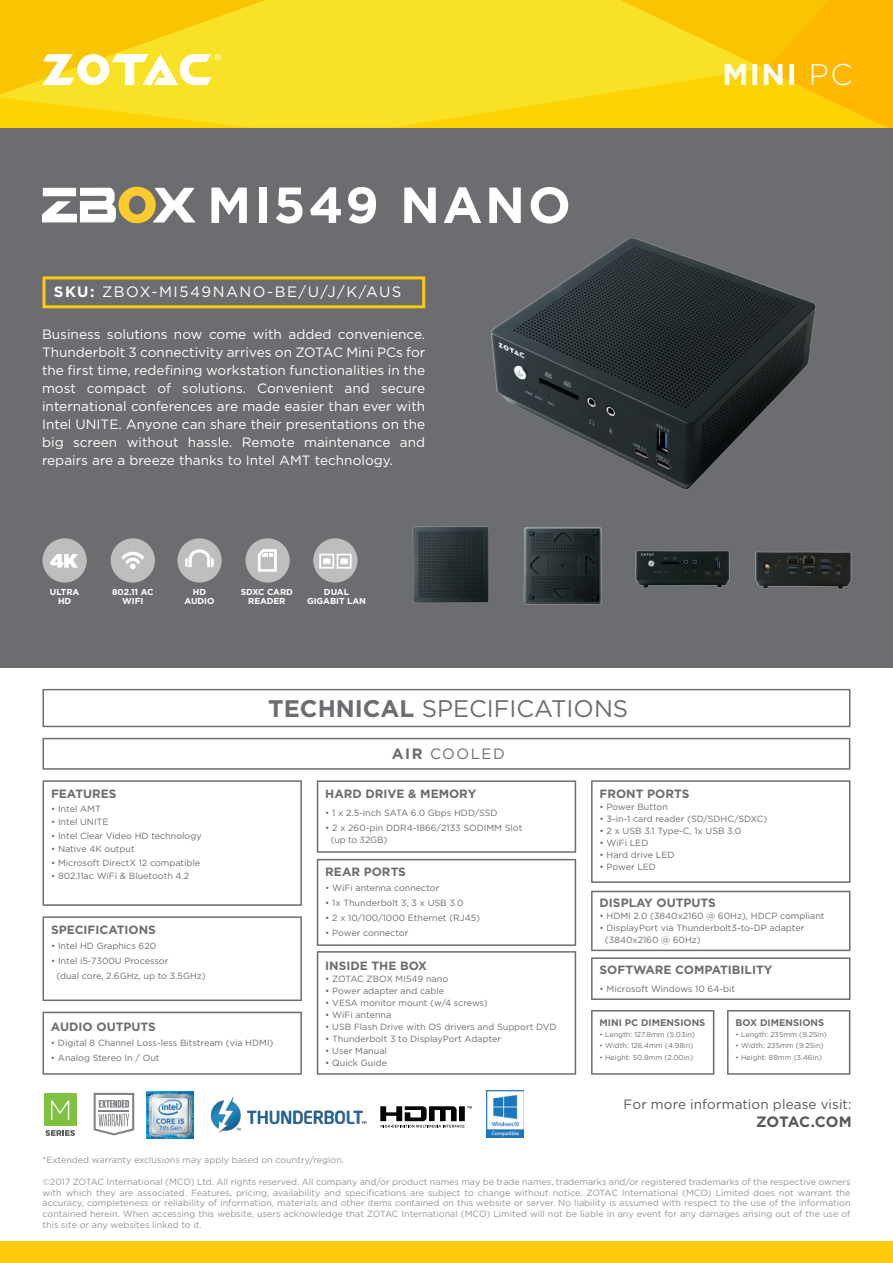
<style>
.page{position:relative;width:893px;height:1263px;background:#fff}
.page>*{position:absolute;margin:0;border:0;box-sizing:border-box;transform-origin:0 0}
.t1{font:700 50.55px "Gotham";letter-spacing:.05em;color:#fff}
.t2{font:700 30px "Gotham";color:#fff}
.t3{font:24px "Gotham";color:#6c6d70}
.t4{font:15px "Gotham";letter-spacing:.1em;color:#fff}
.t5{font:700 15px "Gotham";letter-spacing:-.01em;color:#57585a}
.t6{font:15px "Gotham";letter-spacing:.1em;color:#6c6d70}
.t7{font:13.5px/18px "Gotham";color:#fff;text-align:justify}
.t8{font:13.5px "Gotham";letter-spacing:.01em;color:#57585a}
.t9{font:700 12px "Gotham";color:#6c6d70}
.t10{font:700 9.6px "Gotham";color:#6c6d70}
.t11{font:9px/12px "Gotham";color:#6c6d70}
.t12{font:9px/10.8px "Gotham";color:#939598;text-align:justify}
.t13{font:700 8.7px/8.7px "Gotham";letter-spacing:-.01em;color:#fff;text-align:center}
.t14{font:7.2px "Gotham";color:#6c6d70}
.s1{font-weight:700}
.s2{font-weight:300}
</style>
<div class="page">
<div style="left:0;top:128px;width:893px;height:540px;background:#6c6d70"></div>
<svg style="left:0;top:0;width:893px;height:128px;background:#fad616"></svg>
<div style="left:0;top:1242px;width:893px;height:21px;background:#feca0a"></div>
<svg style="left:43px;top:54px;width:178px;height:31px"></svg>
<svg style="left:43px;top:689px;width:807px;height:38px"></svg>
<svg style="left:727px;top:1010px;width:123px;height:65px"></svg>
<svg style="left:591px;top:1010px;width:123px;height:65px"></svg>
<svg style="left:591px;top:780px;width:259px;height:103px"></svg>
<svg style="left:591px;top:957px;width:259px;height:43px"></svg>
<svg style="left:591px;top:891px;width:259px;height:60px"></svg>
<svg style="left:317px;top:859px;width:259px;height:216px"></svg>
<svg style="left:317px;top:780px;width:259px;height:73px"></svg>
<svg style="left:43px;top:1012px;width:259px;height:63px"></svg>
<svg style="left:43px;top:916px;width:259px;height:85px"></svg>
<svg style="left:43px;top:780px;width:259px;height:126px"></svg>
<svg style="left:43px;top:738px;width:807px;height:32px"></svg>
<img style="left:387px;top:238px;width:429px;height:251px">
<img style="left:639px;top:550px;width:88px;height:38px">
<img style="left:727px;top:551px;width:125px;height:38px">
<img style="left:412px;top:526px;width:69px;height:78px">
<img style="left:481px;top:526px;width:158px;height:79px">
<div style="left:313px;top:538px;width:44px;height:45px;background:#bfbebe;border-radius:50%"></div>
<svg style="left:319px;top:554px;width:33px;height:15px"></svg>
<div style="left:245px;top:538px;width:45px;height:45px;background:#bfbebe;border-radius:50%"></div>
<svg style="left:258px;top:549px;width:19px;height:23px"></svg>
<div style="left:177px;top:538px;width:45px;height:45px;background:#bfbebe;border-radius:50%"></div>
<svg style="left:185px;top:549px;width:29px;height:18px"></svg>
<div style="left:111px;top:538px;width:44px;height:45px;background:#bfbebe;border-radius:50%"></div>
<svg style="left:121px;top:552px;width:23px;height:17px"></svg>
<div style="left:43px;top:538px;width:44px;height:45px;background:#bfbebe;border-radius:50%"></div>
<svg style="left:50px;top:554px;width:28px;height:14px"></svg>
<svg style="left:94px;top:1093px;width:40px;height:42px"></svg>
<hr style="left:99px;top:1110px;width:30px;height:1px;background:#808285">
<div style="left:44px;top:1093px;width:33px;height:33px;background:#7fc241"></div>
<svg style="left:51px;top:1100px;width:18px;height:20px"></svg>
<svg style="left:45px;top:1130px;width:30px;height:6px"></svg>
<img style="left:147px;top:1091px;width:47px;height:47px">
<img style="left:486px;top:1090px;width:38px;height:47px">
<svg style="left:43px;top:276px;width:382px;height:32px"></svg>
<svg style="left:42px;top:187px;width:154px;height:36px"></svg>
<img style="left:210px;top:1096px;width:157px;height:37px">
<svg style="left:380px;top:1106px;width:92px;height:21px"></svg>
<h1 class="t1" style="left:207px;top:172px;width:365px">MI549 NANO</h1>
<h3 class="t4" style="left:54px;top:283px;width:349px"><span class="s1">SKU:</span> ZBOX-MI549NANO-BE/U/J/K/AUS</h3>
<p class="t7" style="left:42px;top:325px;width:385px">Business solutions now come with added convenience.<br>Thunderbolt 3 connectivity arrives on ZOTAC Mini PCs for the first time, redefining workstation functionalities in the most compact of solutions. Convenient and secure international conferences are made easier than ever with Intel UNITE. Anyone can share their presentations on the big screen without hassle. Remote maintenance and repairs are a breeze thanks to Intel AMT technology.</p>
<p class="t13" style="left:50px;top:588px;width:31px">ULTRA<br>HD</p>
<p class="t13" style="left:112px;top:588px;width:43px">802.11 AC<br>WIFI</p>
<p class="t13" style="left:185px;top:588px;width:31px">HD<br>AUDIO</p>
<p class="t13" style="left:241px;top:588px;width:54px">SDXC CARD<br>READER</p>
<p class="t13" style="left:324px;top:588px;width:27px">DUAL</p>
<p class="t13" style="left:307px;top:597px;width:60px">GIGABIT LAN</p>
<h3 class="t3" style="left:268px;top:693px;width:361px"><span class="s1">TECHNICAL</span> SPECIFICATIONS</h3>
<h3 class="t6" style="left:392px;top:744px;width:115px"><span class="s1">AIR</span> COOLED</h3>
<h2 class="t2" style="left:722px;top:55px;width:132px">MINI <span class="s2">PC</span></h2>
<h3 class="t9" style="left:51px;top:786px;width:67px">FEATURES</h3>
<p class="t11" style="left:51px;top:802px;width:51px">• Intel AMT</p>
<p class="t11" style="left:51px;top:816px;width:59px">• Intel UNITE</p>
<p class="t11" style="left:51px;top:829px;width:152px">• Intel Clear Video HD technology</p>
<p class="t11" style="left:51px;top:843px;width:85px">• Native 4K output</p>
<p class="t11" style="left:51px;top:856px;width:151px">• Microsoft DirectX 12 compatible</p>
<p class="t11" style="left:51px;top:870px;width:140px">• 802.11ac WiFi &amp; Bluetooth 4.2</p>
<h3 class="t9" style="left:51px;top:922px;width:106px">SPECIFICATIONS</h3>
<p class="t11" style="left:51px;top:940px;width:107px">• Intel HD Graphics 620</p>
<p class="t11" style="left:56px;top:953px;width:151px;line-height:15px;text-indent:-5px">• Intel i5-7300U Processor<br>(dual core, 2.6GHz, up to 3.5GHz)</p>
<h3 class="t9" style="left:51px;top:1018px;width:106px">AUDIO OUTPUTS</h3>
<p class="t11" style="left:51px;top:1036px;width:224px">• Digital 8 Channel Loss-less Bitstream (via HDMI)</p>
<p class="t11" style="left:51px;top:1051px;width:110px">• Analog Stereo In / Out</p>
<h3 class="t9" style="left:325px;top:786px;width:152px">HARD DRIVE &amp; MEMORY</h3>
<p class="t11" style="left:325px;top:807px;width:174px">• 1 x 2.5-inch SATA 6.0 Gbps HDD/SSD</p>
<p class="t11" style="left:331px;top:822px;width:193px;text-indent:-5px">• 2 x 260-pin DDR4-1866/2133 SODIMM Slot (up to 32GB)</p>
<h3 class="t9" style="left:325px;top:863px;width:82px">REAR PORTS</h3>
<p class="t11" style="left:325px;top:881px;width:116px">• WiFi antenna connector</p>
<p class="t11" style="left:325px;top:896px;width:140px">• 1x Thunderbolt 3, 3 x USB 3.0</p>
<p class="t11" style="left:325px;top:911px;width:156px">• 2 x 10/100/1000 Ethernet (RJ45)</p>
<p class="t11" style="left:325px;top:926px;width:85px">• Power connector</p>
<h3 class="t9" style="left:325px;top:957px;width:103px">INSIDE THE BOX</h3>
<p class="t11" style="left:325px;top:972px;width:124px">• ZOTAC ZBOX MI549 nano</p>
<p class="t11" style="left:325px;top:984px;width:120px">• Power adapter and cable</p>
<p class="t11" style="left:325px;top:996px;width:164px">• VESA monitor mount (w/4 screws)</p>
<p class="t11" style="left:325px;top:1008px;width:68px">• WiFi antenna</p>
<p class="t11" style="left:325px;top:1020px;width:233px">• USB Flash Drive with OS drivers and Support DVD</p>
<p class="t11" style="left:325px;top:1032px;width:177px">• Thunderbolt 3 to DisplayPort Adapter</p>
<p class="t11" style="left:325px;top:1044px;width:63px">• User Manual</p>
<p class="t11" style="left:325px;top:1056px;width:63px">• Quick Guide</p>
<h3 class="t9" style="left:600px;top:786px;width:91px">FRONT PORTS</h3>
<p class="t11" style="left:600px;top:801px;width:70px">• Power Button</p>
<p class="t11" style="left:600px;top:813px;width:169px">• 3-in-1 card reader (SD/SDHC/SDXC)</p>
<p class="t11" style="left:600px;top:825px;width:143px">• 2 x USB 3.1 Type-C, 1x USB 3.0</p>
<p class="t11" style="left:600px;top:837px;width:50px">• WiFi LED</p>
<p class="t11" style="left:600px;top:849px;width:76px">• Hard drive LED</p>
<p class="t11" style="left:600px;top:861px;width:58px">• Power LED</p>
<h3 class="t9" style="left:600px;top:895px;width:118px">DISPLAY OUTPUTS</h3>
<p class="t11" style="left:600px;top:910px;width:227px">• HDMI 2.0 (3840x2160 @ 60Hz), HDCP compliant</p>
<p class="t11" style="left:605px;top:922px;width:201px;text-indent:-5px">• DisplayPort via Thunderbolt3-to-DP adapter (3840x2160 @ 60Hz)</p>
<h3 class="t9" style="left:600px;top:962px;width:174px">SOFTWARE COMPATIBILITY</h3>
<p class="t11" style="left:600px;top:983px;width:137px">• Microsoft Windows 10 64-bit</p>
<p class="t10" style="left:600px;top:1016px;width:107px">MINI PC DIMENSIONS</p>
<p class="t14" style="left:600px;top:1030px;width:97px">• Length: 127.8mm (5.03in)</p>
<p class="t14" style="left:600px;top:1041px;width:95px">• Width: 126.4mm (4.98in)</p>
<p class="t14" style="left:600px;top:1053px;width:95px">• Height: 50.8mm (2.00in)</p>
<p class="t10" style="left:736px;top:1016px;width:90px">BOX DIMENSIONS</p>
<p class="t14" style="left:736px;top:1030px;width:93px">• Length: 235mm (9.25in)</p>
<p class="t14" style="left:736px;top:1041px;width:89px">• Width: 235mm (9.25in)</p>
<p class="t14" style="left:736px;top:1053px;width:88px">• Height: 88mm (3.46in)</p>
<h3 class="t8" style="left:624px;top:1095px;width:229px">For more information please visit:</h3>
<h3 class="t5" style="left:756px;top:1112px;width:97px">ZOTAC.COM</h3>
<p class="t12" style="left:43px;top:1154px;width:303px">*Extended warranty exclusions may apply based on country/region.</p>
<p class="t12" style="left:43px;top:1176px;width:810px">©2017 ZOTAC International (MCO) Ltd. All rights reserved. All company and/or product names may be trade names, trademarks and/or registered trademarks of the respective owners with which they are associated. Features, pricing, availability and specifications are subject to change without notice. ZOTAC International (MCO) Limited does not warrant the accuracy, completeness or reliability of information, materials and other items contained on this website or server. No liability is assumed with respect to the use of the information contained herein. When accessing this website, users acknowledge that ZOTAC International (MCO) Limited will not be liable in any event for any damages arising out of the use of this site or any websites linked to it.</p>
</div>
